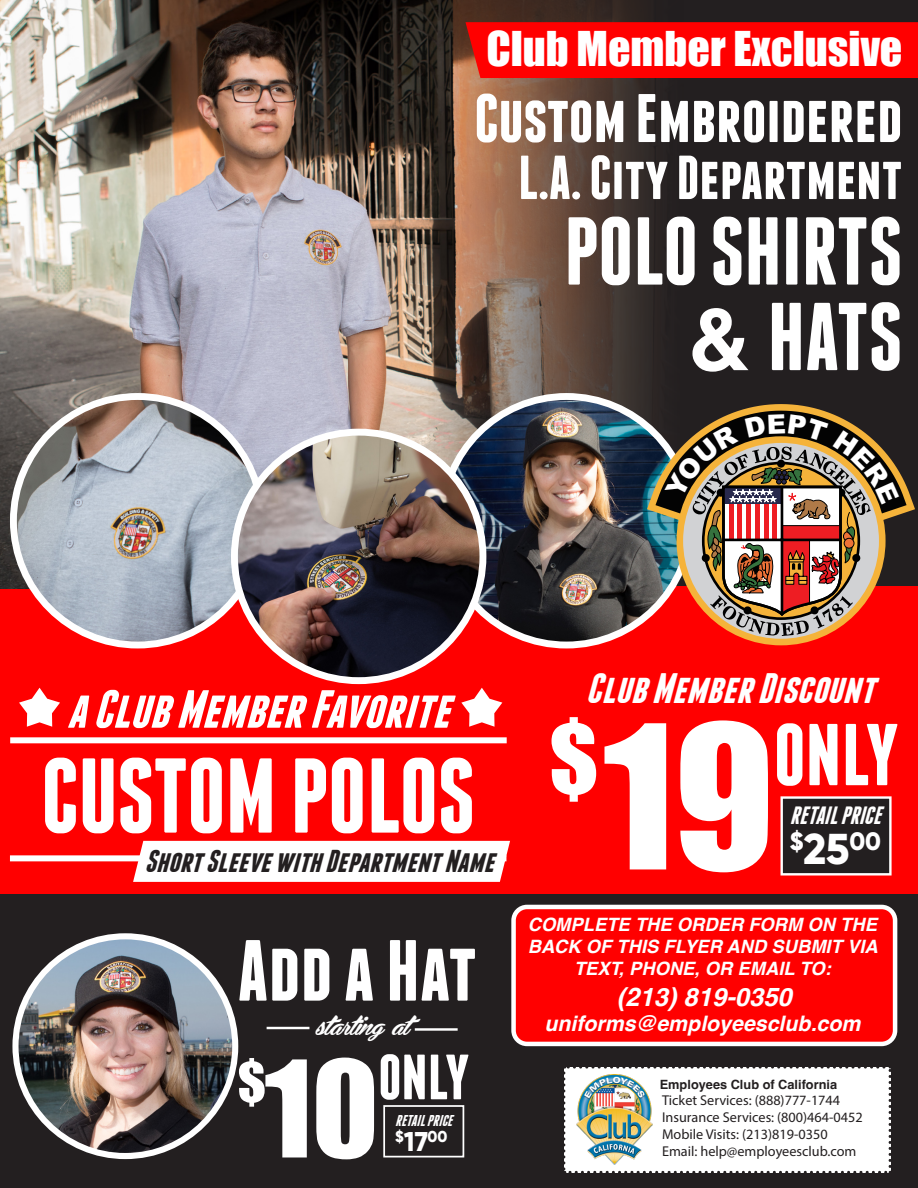
<style>
.page{position:relative;width:918px;height:1188px;background:#231f20}
.page>*{position:absolute;margin:0;border:0;box-sizing:border-box;transform-origin:0 0}
.t1{font:184.95px "Impact";color:#fff}
.t2{font:124.05px "Impact";color:#fff}
.t3{font:700 106.05px "Franchise";color:#fff}
.t4{font:700 96.15px "Franchise";color:#fff}
.t5{font:90.3px "Impact";color:#fff}
.t6{font:700 87.6px "Franchise";color:#fff}
.t7{font:700 86.55px "Franchise";color:#fff}
.t8{font:700 68.55px "Franchise";color:#fff}
.t9{font:700 63.9px "Franchise";color:#fff}
.t10{font:700 62.1px "Franchise";color:#fff}
.t11{font:italic 700 53.55px "Franchise";color:#fff}
.t12{font:52.05px "Impact";color:#fff}
.t13{font:44.1px "Impact";color:#fff}
.t14{font:italic 700 42.45px "Franchise";color:#fff}
.t15{font:italic 700 31.5px "Franchise";color:#231f20}
.t16{font:italic 700 25.65px "Helvetica";color:#fff}
.t17{font:800 25.2px "Gilroy";color:#fff}
.t18{font:italic 700 24.9px "Franchise";color:#fff}
.t19{font:italic 23.1px "Bira PERSONALUSEONLY";color:#fff}
.t20{font:italic 700 21.3px "Helvetica";color:#fff}
.t21{font:italic 700 18.45px/22px "Helvetica";color:#fff;text-align:center}
.t22{font:800 15.75px "Gilroy";color:#fff}
.t23{font:italic 700 15.6px "Franchise";color:#fff}
.t24{font:14.25px "Myriad Pro";color:#231f20}
.t25{font:700 12.75px "Helvetica";color:#231f20}
.s1{font-family:"Helvetica";font-size:86.55px}
.s2{font-size:43.2px}
.s3{font-size:27.15px}
</style>
<div class="page">
<div style="left:0;top:586px;width:918px;height:307px;background:#f00"></div>
<img style="left:0;top:0;width:658px;height:589px">
<div style="left:465px;top:22px;width:453px;height:56px;background:#f00"></div>
<img style="left:442px;top:396px;width:249px;height:249px;border-radius:124px">
<img style="left:13px;top:396px;width:249px;height:249px;border-radius:124px">
<div style="left:10px;top:393px;width:255px;height:255px;border:7px solid #fff;border-radius:50%"></div>
<img style="left:16px;top:936px;width:219px;height:220px;border-radius:110px">
<div style="left:12px;top:933px;width:226px;height:226px;border:6px solid #fff;border-radius:50%"></div>
<img style="left:238px;top:432px;width:245px;height:249px">
<div style="left:231px;top:429px;width:255px;height:255px;border:7px solid #fff;border-radius:50%"></div>
<svg style="left:738px;top:636px;width:86px;height:9px"></svg>
<svg style="left:461px;top:688px;width:41px;height:39px"></svg>
<svg style="left:19px;top:688px;width:41px;height:39px"></svg>
<div style="left:782px;top:798px;width:108px;height:76px;background:#231f20"></div>
<div style="left:781px;top:796px;width:111px;height:80px;border:2px solid #fff"></div>
<div style="left:383px;top:1105px;width:81px;height:52px;border:2px solid #fff"></div>
<div style="left:10px;top:737px;width:497px;height:6px;background:#fff"></div>
<div style="left:10px;top:855px;width:496px;height:6px;background:#fff"></div>
<hr style="left:267px;top:1027px;width:42px;height:2px;background:#fff">
<hr style="left:415px;top:1028px;width:43px;height:3px;background:#fff">
<div style="left:514px;top:907px;width:381px;height:137px;background:#f00;border-radius:14px"></div>
<div style="left:511px;top:905px;width:386px;height:141px;border:4px solid #fff;border-radius:14px"></div>
<div style="left:564px;top:1067px;width:327px;height:106px;background:#fff"></div>
<div style="left:133px;top:841px;width:377px;height:41px;background:#fff"></div>
<img style="left:576px;top:1074px;width:77px;height:91px">
<svg style="left:647px;top:404px;width:268px;height:232px"></svg>
<p class="t13" style="left:486px;top:15px;width:418px">Club Member Exclusive</p>
<p class="t8" style="left:474px;top:86px;width:430px">Custom Embroidered</p>
<p class="t10" style="left:518px;top:148px;width:386px">L.A. City Department</p>
<p class="t4" style="left:564px;top:206px;width:340px">POLO SHIRTS</p>
<p class="t4" style="left:688px;top:292px;width:216px"><span class="s1">&amp;</span> HATS</p>
<p class="t11" style="left:67px;top:684px;width:397px">aClubMemberFavorite</p>
<p class="t3" style="left:41px;top:746px;width:435px">CUSTOM POLOS</p>
<p class="t15" style="left:145px;top:847px;width:358px">ShortSleevewithDepartmentName</p>
<p class="t7" style="left:238px;top:930px;width:241px">Add a Hat</p>
<p class="t14" style="left:586px;top:669px;width:300px">ClubMemberDiscount</p>
<p class="t5" style="left:549px;top:689px;width:51px">$</p>
<p class="t1" style="left:603px;top:653px;width:172px">19</p>
<p class="t6" style="left:774px;top:714px;width:126px">ONLY</p>
<p class="t18" style="left:790px;top:804px;width:99px">RETAILPRICE</p>
<p class="t17" style="left:790px;top:825px;width:93px">$<span class="s2">25</span>00</p>
<p class="t21" style="left:528px;top:916px;width:352px">COMPLETE THE ORDER FORM ON THE<br>BACK OF THIS FLYER AND SUBMIT VIA<br>TEXT, PHONE, OR EMAIL TO:</p>
<p class="t16" style="left:617px;top:981px;width:177px">(213) 819-0350</p>
<p class="t19" style="left:315px;top:1009px;width:110px">starting at</p>
<p class="t20" style="left:544px;top:1011px;width:318px">uniforms@employeesclub.com</p>
<p class="t9" style="left:378px;top:1047px;width:92px">ONLY</p>
<p class="t2" style="left:265px;top:1013px;width:115px">10</p>
<p class="t12" style="left:238px;top:1042px;width:30px">$</p>
<p class="t23" style="left:395px;top:1113px;width:63px">RETAILPRICE</p>
<p class="t22" style="left:395px;top:1127px;width:54px">$<span class="s3">17</span>00</p>
<p class="t25" style="left:660px;top:1077px;width:179px">Employees Club of California</p>
<p class="t24" style="left:662px;top:1091px;width:180px">Ticket Services: (888)777-1744</p>
<p class="t24" style="left:662px;top:1108px;width:202px">Insurance Services: (800)464-0452</p>
<p class="t24" style="left:662px;top:1125px;width:167px">Mobile Visits: (213)819-0350</p>
<p class="t24" style="left:662px;top:1142px;width:196px">Email: help@employeesclub.com</p>
</div>
